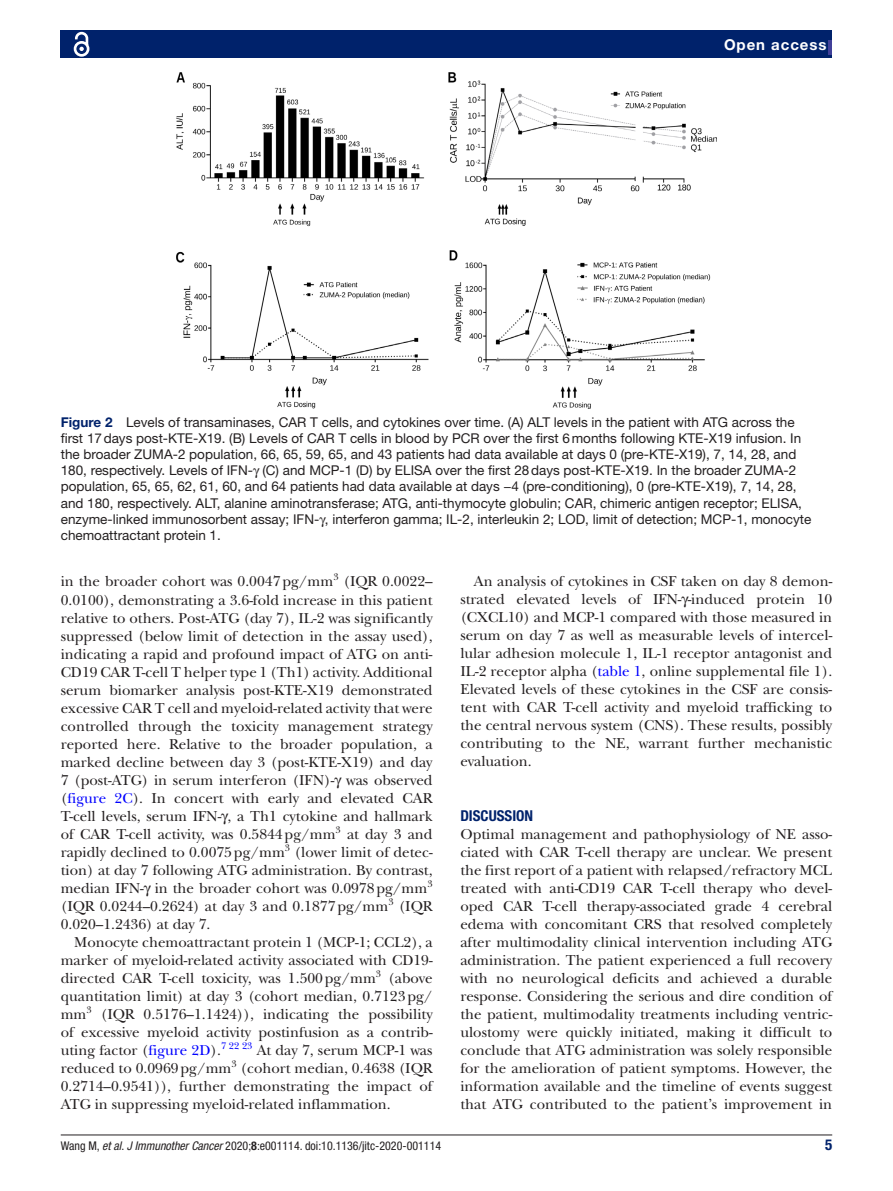
<style>
.page{position:relative;width:893px;height:1191px;background:#fff}
.page>*{position:absolute;margin:0;border:0;box-sizing:border-box;transform-origin:0 0}
.t1{font:15px/18px "New Baskerville";color:#231f20;text-align:justify}
.t2{font:700 condensed 15px "Helvetica Neue LT Std";color:#00226b}
.t3{font:700 15px "Helvetica Neue LT Std";letter-spacing:.065em;color:#fff}
.t4{font:13.5px/16.2px "Helvetica Neue LT Std";color:#231f20}
.t5{font:condensed 12px "Helvetica Neue LT Std";color:#231f20}
.t6{font:9.9px "New Baskerville";color:#231f20}
.t7{font:9.9px "New Baskerville";color:#00f}
.s1{font-weight:700;color:#00226b}
.s2{color:#00f}
.s3{font-style:italic}
.s4{font-weight:700}
</style>
<div class="page">
<hr style="left:61px;top:1134px;width:771px;height:1px;background:#231f20">
<div style="left:61px;top:31px;width:771px;height:27px;background:#00226b"></div>
<hr style="left:828px;top:40px;width:4px;height:15px;background:#414099">
<svg style="left:73px;top:31px;width:17px;height:26px"></svg>
<img style="left:176px;top:73px;width:540px;height:336px">
<p class="t3" style="left:724px;top:35px;width:104px">Open access</p>
<p class="t4" style="left:61px;top:413px;width:752px"><span class="s1">Figure 2</span> Levels of transaminases, CAR T cells, and cytokines over time. (A) ALT levels in the patient with ATG across the first 17days post-KTE-X19. (B) Levels of CAR T cells in blood by PCR over the first 6months following KTE-X19 infusion. In the broader ZUMA-2 population, 66, 65, 59, 65, and 43 patients had data available at days 0 (pre-KTE-X19), 7, 14, 28, and 180, respectively. Levels of IFN- (C) and MCP-1 (D) by ELISA over the first 28days post-KTE-X19. In the broader ZUMA-2 population, 65, 65, 62, 61, 60, and 64 patients had data available at days −4 (pre-conditioning), 0 (pre-KTE-X19), 7, 14, 28, and 180, respectively. ALT, alanine aminotransferase; ATG, anti-thymocyte globulin; CAR, chimeric antigen receptor; ELISA, enzyme-linked immunosorbent assay; IFN- , interferon gamma; IL-2, interleukin 2; LOD, limit of detection; MCP-1, monocyte chemoattractant protein 1.</p>
<p class="t1" style="left:61px;top:572px;width:274px">in the broader cohort was 0.0047pg/mm</p>
<p class="t6" style="left:333px;top:570px;width:7px">3</p>
<p class="t1" style="left:61px;top:572px;width:373px;text-indent:283px">(IQR 0.0022– 0.0100), demonstrating a 3.6-fold increase in this patient relative to others. Post-ATG (day 7), IL-2 was significantly suppressed (below limit of detection in the assay used), indicating a rapid and profound impact of ATG on anti-CD19 CAR T-cell T helper type 1 (Th1) activity. Additional serum biomarker analysis post-KTE-X19 demonstrated excessive CAR T cell and myeloid-related activity that were controlled through the toxicity management strategy reported here. Relative to the broader population, a marked decline between day 3 (post-KTE-X19) and day 7 (post-ATG) in serum interferon (IFN)- was observed (<span class="s2">figure 2C</span>). In concert with early and elevated CAR T-cell levels, serum IFN- , a Th1 cytokine and hallmark of CAR T-cell activity, was 0.5844pg/mm<sup>3</sup> at day 3 and rapidly declined to 0.0075pg/mm</p>
<p class="t6" style="left:285px;top:841px;width:7px">3</p>
<p class="t1" style="left:61px;top:843px;width:373px;text-indent:234px">(lower limit of detec&shy;tion) at day 7 following ATG administration. By contrast, median IFN- in the broader cohort was 0.0978pg/mm</p>
<p class="t6" style="left:427px;top:877px;width:7px">3</p>
<p class="t1" style="left:61px;top:897px;width:329px">(IQR 0.0244–0.2624) at day 3 and 0.1877pg/mm</p>
<p class="t6" style="left:388px;top:895px;width:7px">3</p>
<p class="t1" style="left:399px;top:897px;width:35px">(IQR</p>
<p class="t1" style="left:61px;top:915px;width:151px">0.020–1.2436) at day 7.</p>
<p class="t1" style="left:74px;top:933px;width:360px">Monocyte chemoattractant protein 1 (MCP-1; CCL2), a</p>
<p class="t1" style="left:61px;top:951px;width:373px">marker of myeloid-related activity associated with CD19-</p>
<p class="t1" style="left:61px;top:969px;width:317px">directed CAR T-cell toxicity, was 1.500pg/mm</p>
<p class="t6" style="left:376px;top:967px;width:7px">3</p>
<p class="t1" style="left:61px;top:969px;width:373px;text-indent:327px">(above quantitation limit) at day 3 (cohort median, 0.7123pg/ mm</p>
<p class="t6" style="left:87px;top:1003px;width:7px">3</p>
<p class="t1" style="left:61px;top:1005px;width:373px;text-indent:40px">(IQR 0.5176–1.1424)), indicating the possibility of excessive myeloid activity postinfusion as a contrib&shy;uting factor (<span class="s2">figure 2D</span>).</p>
<p class="t7" style="left:221px;top:1039px;width:33px">7 22 23</p>
<p class="t1" style="left:257px;top:1041px;width:177px">At day 7, serum MCP-1 was</p>
<p class="t1" style="left:61px;top:1059px;width:172px">reduced to 0.0969pg/mm</p>
<p class="t6" style="left:232px;top:1057px;width:7px">3</p>
<p class="t1" style="left:61px;top:1059px;width:373px;text-indent:180px">(cohort median, 0.4638 (IQR 0.2714–0.9541)), further demonstrating the impact of ATG in suppressing myeloid-related inflammation.</p>
<p class="t1" style="left:460px;top:572px;width:373px;text-indent:13px">An analysis of cytokines in CSF taken on day 8 demon&shy;strated elevated levels of IFN- -induced protein 10 (CXCL10) and MCP-1 compared with those measured in serum on day 7 as well as measurable levels of intercel&shy;lular adhesion molecule 1, IL-1 receptor antagonist and IL-2 receptor alpha (<span class="s2">table 1</span>, online supplemental file 1).<br>Elevated levels of these cytokines in the CSF are consis&shy;tent with CAR T-cell activity and myeloid trafficking to the central nervous system (CNS). These results, possibly contributing to the NE, warrant further mechanistic evaluation.</p>
<p class="t2" style="left:460px;top:807px;width:74px">DISCUSSION</p>
<p class="t1" style="left:460px;top:825px;width:373px">Optimal management and pathophysiology of NE asso&shy;ciated with CAR T-cell therapy are unclear. We present the first report of a patient with relapsed/refractory MCL treated with anti-CD19 CAR T-cell therapy who devel&shy;oped CAR T-cell therapy-associated grade 4 cerebral edema with concomitant CRS that resolved completely after multimodality clinical intervention including ATG administration. The patient experienced a full recovery with no neurological deficits and achieved a durable response. Considering the serious and dire condition of the patient, multimodality treatments including ventric&shy;ulostomy were quickly initiated, making it difficult to conclude that ATG administration was solely responsible for the amelioration of patient symptoms. However, the information available and the timeline of events suggest that ATG contributed to the patient’s improvement in</p>
<p class="t5" style="left:61px;top:1138px;width:382px">Wang M, <span class="s3">et al</span>. <span class="s3">J Immunother Cancer</span> 2020;<span class="s4">8</span>:e001114. doi:10.1136/jitc-2020-001114</p>
<p class="t2" style="left:825px;top:1135px;width:9px">5</p>
</div>
